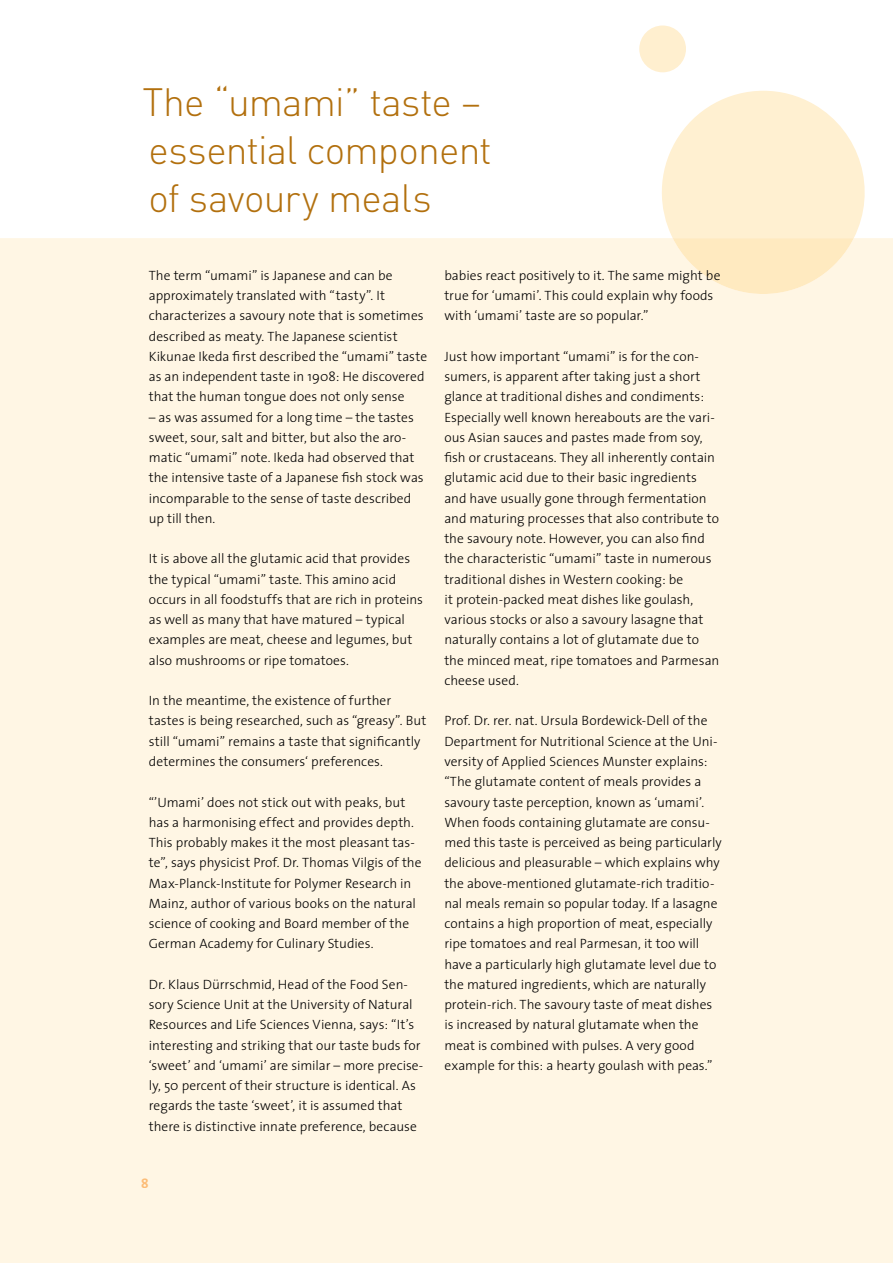
<style>
.page{position:relative;width:893px;height:1263px;background:#fff}
.page>*{position:absolute;margin:0;border:0;box-sizing:border-box;transform-origin:0 0}
.t1{font:300 39px/48px "DIN";letter-spacing:-.02em;color:#b2700e}
.t2{font:300 13.5px/20.2px "The Sans";color:#000}
.t3{font:700 13.5px "The Sans";color:#f68b1f}
</style>
<div class="page">
<div style="left:0;top:238px;width:893px;height:1025px;background:#fff6e4"></div>
<div style="left:142px;top:1178px;width:6px;height:10px;background:#fff6e4"></div>
<svg style="left:658px;top:91px;width:220px;height:203px"></svg>
<div style="left:639px;top:26px;width:47px;height:46px;background:#ffefcf;border-radius:50%"></div>
<h1 class="t1" style="left:142px;top:78px;width:351px">The “umami” taste – essential component of savoury meals</h1>
<p class="t2" style="left:149px;top:265px;width:280px">The term “umami” is Japanese and can be approximately translated with “tasty”. It characterizes a savoury note that is sometimes described as meaty. The Japanese scientist Kikunae Ikeda first described the “umami” taste as an independent taste in 1908: He discovered that the human tongue does not only sense</p>
<p class="t2" style="left:149px;top:407px;width:276px">– as was assumed for a long time – the tastes sweet, sour, salt and bitter, but also the aro&shy;matic “umami” note. Ikeda had observed that the intensive taste of a Japanese fish stock was incomparable to the sense of taste described up till then.</p>
<p class="t2" style="left:149px;top:548px;width:276px">It is above all the glutamic acid that provides the typical “umami” taste. This amino acid occurs in all foodstuffs that are rich in proteins as well as many that have matured – typical examples are meat, cheese and legumes, but also mushrooms or ripe tomatoes.</p>
<p class="t2" style="left:149px;top:690px;width:279px">In the meantime, the existence of further tastes is being researched, such as “greasy”. But still “umami” remains a taste that significantly determines the consumers‘ preferences.</p>
<p class="t2" style="left:149px;top:791px;width:274px">“’Umami’ does not stick out with peaks, but has a harmonising effect and provides depth.<br>This probably makes it the most pleasant tas&shy;te”, says physicist Prof. Dr. Thomas Vilgis of the Max-Planck-Institute for Polymer Research in Mainz, author of various books on the natural science of cooking and Board member of the German Academy for Culinary Studies.</p>
<p class="t2" style="left:149px;top:974px;width:276px">Dr. Klaus Dürrschmid, Head of the Food Sen&shy;sory Science Unit at the University of Natural Resources and Life Sciences Vienna, says: “It’s interesting and striking that our taste buds for ‘sweet’ and ‘umami’ are similar – more precise&shy;ly, 50 percent of their structure is identical. As regards the taste ‘sweet’, it is assumed that there is distinctive innate preference, because</p>
<p class="t3" style="left:141px;top:1172px;width:9px">8</p>
<p class="t2" style="left:444px;top:265px;width:278px">babies react positively to it. The same might be true for ‘umami’. This could explain why foods with ‘umami’ taste are so popular.”</p>
<p class="t2" style="left:444px;top:346px;width:277px">Just how important “umami” is for the con&shy;sumers, is apparent after taking just a short glance at traditional dishes and condiments:<br>Especially well known hereabouts are the vari&shy;ous Asian sauces and pastes made from soy, fish or crustaceans. They all inherently contain glutamic acid due to their basic ingredients and have usually gone through fermentation and maturing processes that also contribute to the savoury note. However, you can also find the characteristic “umami” taste in numerous traditional dishes in Western cooking: be<br>it protein-packed meat dishes like goulash, various stocks or also a savoury lasagne that naturally contains a lot of glutamate due to the minced meat, ripe tomatoes and Parmesan cheese used.</p>
<p class="t2" style="left:444px;top:710px;width:279px">Prof. Dr. rer. nat. Ursula Bordewick-Dell of the Department for Nutritional Science at the Uni&shy;versity of Applied Sciences Munster explains: “The glutamate content of meals provides a savoury taste perception, known as ‘umami’.<br>When foods containing glutamate are consu&shy;med this taste is perceived as being particularly delicious and pleasurable – which explains why the above-mentioned glutamate-rich traditio&shy;nal meals remain so popular today. If a lasagne contains a high proportion of meat, especially ripe tomatoes and real Parmesan, it too will have a particularly high glutamate level due to the matured ingredients, which are naturally protein-rich. The savoury taste of meat dishes is increased by natural glutamate when the meat is combined with pulses. A very good example for this: a hearty goulash with peas.”</p>
</div>
